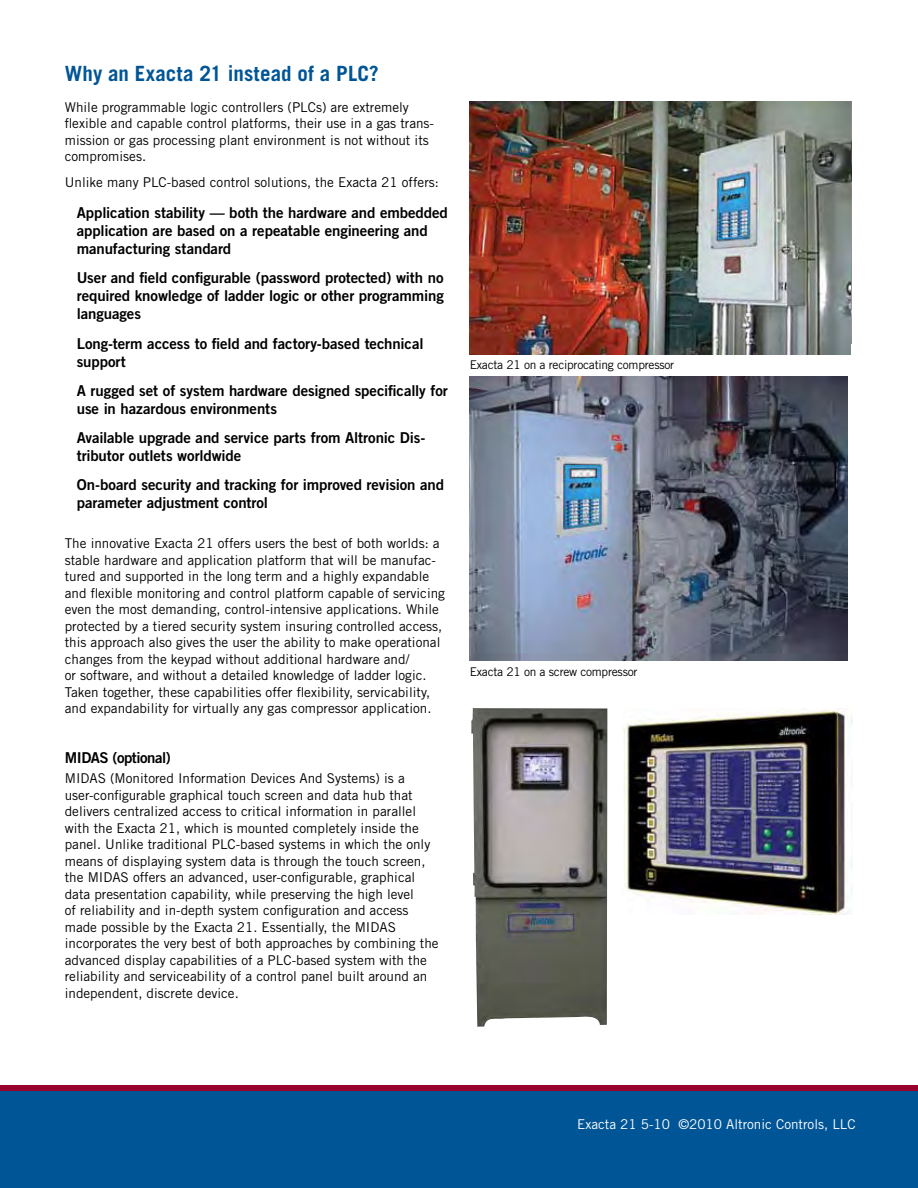
<style>
.page{position:relative;width:918px;height:1188px;background:#fff}
.page>*{position:absolute;margin:0;border:0;box-sizing:border-box;transform-origin:0 0}
.t1{font:700 21px "Trade Gothic";letter-spacing:.01em;color:#005596}
.t2{font:15px/18px "Trade Gothic Bold Two";letter-spacing:-.005em;color:#000}
.t3{font:15px "Trade Gothic Bold Two";letter-spacing:-.03em;color:#000}
.t4{font:13.5px/16.5px "Trade Gothic";color:#000}
.t5{font:13.5px "Trade Gothic";color:#fff}
.t6{font:12px "Trade Gothic";letter-spacing:-.02em;color:#000}
</style>
<div class="page">
<div style="left:0;top:1091px;width:918px;height:97px;background:#005596"></div>
<div style="left:0;top:1085px;width:918px;height:6px;background:#98002e"></div>
<img style="left:471px;top:708px;width:136px;height:319px">
<img style="left:470px;top:101px;width:380px;height:254px">
<img style="left:470px;top:377px;width:377px;height:283px">
<img style="left:623px;top:708px;width:230px;height:206px">
<h1 class="t1" style="left:65px;top:61px;width:316px">Why an Exacta 21 instead of a PLC?</h1>
<p class="t4" style="left:65px;top:99px;width:371px">While programmable logic controllers (PLCs) are extremely flexible and capable control platforms, their use in a gas trans&shy;mission or gas processing plant environment is not without its compromises.</p>
<p class="t4" style="left:65px;top:174px;width:376px">Unlike many PLC-based control solutions, the Exacta 21 offers:</p>
<p class="t2" style="left:77px;top:204px;width:373px">Application stability — both the hardware and embedded application are based on a repeatable engineering and manufacturing standard</p>
<p class="t2" style="left:77px;top:269px;width:369px;text-align:justify">User and field configurable (password protected) with no required knowledge of ladder logic or other programming languages</p>
<p class="t2" style="left:77px;top:334px;width:348px">Long-term access to field and factory-based technical support</p>
<p class="t2" style="left:77px;top:381px;width:373px">A rugged set of system hardware designed specifically for use in hazardous environments</p>
<p class="t2" style="left:77px;top:429px;width:350px">Available upgrade and service parts from Altronic Dis&shy;tributor outlets worldwide</p>
<p class="t2" style="left:77px;top:476px;width:369px">On-board security and tracking for improved revision and parameter adjustment control</p>
<p class="t4" style="left:65px;top:535px;width:382px">The innovative Exacta 21 offers users the best of both worlds: a stable hardware and application platform that will be manufac&shy;tured and supported in the long term and a highly expandable and flexible monitoring and control platform capable of servicing even the most demanding, control-intensive applications. While protected by a tiered security system insuring controlled access, this approach also gives the user the ability to make operational changes from the keypad without additional hardware and/<br>or software, and without a detailed knowledge of ladder logic.<br>Taken together, these capabilities offer flexibility, servicability, and expandability for virtually any gas compressor application.</p>
<p class="t3" style="left:65px;top:748px;width:108px">MIDAS (optional)</p>
<p class="t4" style="left:65px;top:770px;width:375px">MIDAS (Monitored Information Devices And Systems) is a user-configurable graphical touch screen and data hub that delivers centralized access to critical information in parallel with the Exacta 21, which is mounted completely inside the panel. Unlike traditional PLC-based systems in which the only means of displaying system data is through the touch screen, the MIDAS offers an advanced, user-configurable, graphical data presentation capability, while preserving the high level<br>of reliability and in-depth system configuration and access made possible by the Exacta 21. Essentially, the MIDAS incorporates the very best of both approaches by combining the advanced display capabilities of a PLC-based system with the reliability and serviceability of a control panel built around an independent, discrete device.</p>
<p class="t6" style="left:470px;top:357px;width:206px">Exacta 21 on a reciprocating compressor</p>
<p class="t6" style="left:470px;top:665px;width:169px">Exacta 21 on a screw compressor</p>
<p class="t5" style="left:577px;top:1117px;width:280px">Exacta 21 5-10 ©2010 Altronic Controls, LLC</p>
</div>
